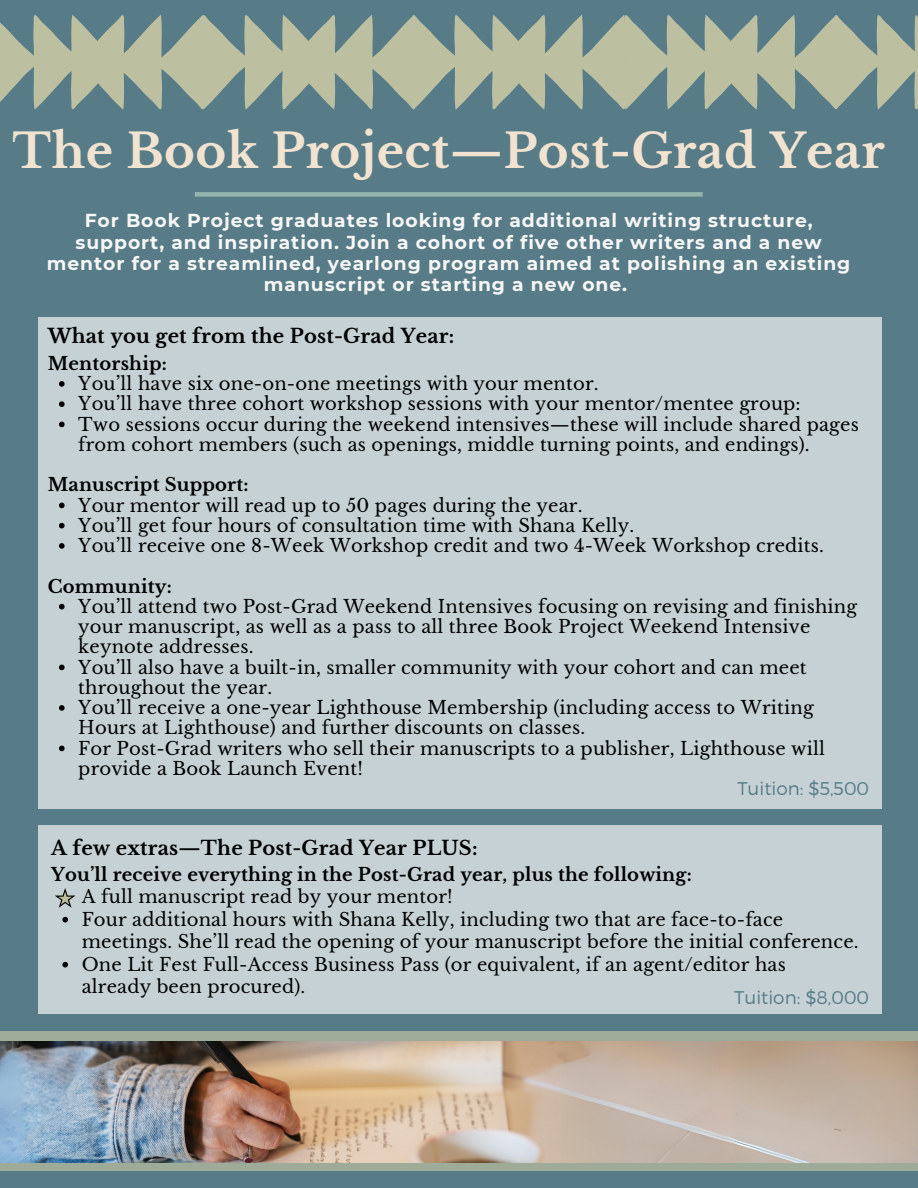
<style>
.page{position:relative;width:918px;height:1188px;background:#577c88}
.page>*{position:absolute;margin:0;border:0;box-sizing:border-box;transform-origin:0 0}
.t1{font:700 46.8px "Libre Baskerville";letter-spacing:.01em;color:#f2e3d0}
.t2{font:700 19.5px "Libre Baskerville";letter-spacing:.01em;color:#000}
.t3{font:700 18.75px/21.3px "Montserrat";letter-spacing:.05em;color:#f6f6f6;text-align:center}
.t4{font:300 18.3px "Montserrat";color:#577c88}
.t5{font:18px/20.2px "Libre Baskerville";letter-spacing:.01em;color:#000}
.t6{font:700 18px "Libre Baskerville";letter-spacing:.01em;color:#000}
</style>
<div class="page">
<svg style="left:0;top:15px;width:918px;height:94px"></svg>
<div style="left:195px;top:192px;width:508px;height:5px;background:#93b5ac"></div>
<div style="left:38px;top:317px;width:843px;height:492px;background:#c5d1d4"></div>
<svg style="left:59px;top:381px;width:6px;height:6px"></svg>
<svg style="left:59px;top:401px;width:6px;height:6px"></svg>
<svg style="left:59px;top:422px;width:6px;height:5px"></svg>
<svg style="left:59px;top:503px;width:6px;height:5px"></svg>
<svg style="left:59px;top:523px;width:6px;height:5px"></svg>
<svg style="left:59px;top:543px;width:6px;height:6px"></svg>
<svg style="left:59px;top:604px;width:6px;height:5px"></svg>
<svg style="left:59px;top:665px;width:6px;height:5px"></svg>
<svg style="left:59px;top:705px;width:6px;height:6px"></svg>
<svg style="left:59px;top:746px;width:6px;height:5px"></svg>
<div style="left:38px;top:825px;width:844px;height:189px;background:#c5d1d4"></div>
<div style="left:0;top:1032px;width:918px;height:139px;background:#9eab98"></div>
<img style="left:0;top:1041px;width:918px;height:122px">
<svg style="left:62px;top:917px;width:6px;height:6px"></svg>
<svg style="left:62px;top:962px;width:6px;height:6px"></svg>
<svg style="left:55px;top:888px;width:21px;height:20px"></svg>
<p class="t1" style="left:13px;top:123px;width:874px">The Book Project—Post-Grad Year</p>
<p class="t3" style="left:47px;top:210px;width:805px">For Book Project graduates looking for additional writing structure, support, and inspiration. Join a cohort of five other writers and a new mentor for a streamlined, yearlong program aimed at polishing an existing manuscript or starting a new one.</p>
<p class="t2" style="left:48px;top:324px;width:408px">What you get from the Post-Grad Year:</p>
<p class="t6" style="left:48px;top:352px;width:121px">Mentorship:</p>
<p class="t5" style="left:78px;top:374px;width:522px">You’ll have six one-on-one meetings with your mentor.</p>
<p class="t5" style="left:78px;top:394px;width:724px">You’ll have three cohort workshop sessions with your mentor/mentee group:</p>
<p class="t5" style="left:78px;top:414px;width:782px">Two sessions occur during the weekend intensives—these will include shared pages from cohort members (such as openings, middle turning points, and endings).</p>
<p class="t6" style="left:48px;top:474px;width:202px">Manuscript Support:</p>
<p class="t5" style="left:78px;top:495px;width:506px">Your mentor will read up to 50 pages during the year.</p>
<h1 class="t5" style="left:78px;top:515px;width:557px">You’ll get four hours of consultation time with Shana Kelly.</h1>
<h2 class="t5" style="left:78px;top:536px;width:747px">You’ll receive one 8-Week Workshop credit and two 4-Week Workshop credits.</h2>
<h2 class="t6" style="left:48px;top:575px;width:126px">Community:</h2>
<h2 class="t5" style="left:78px;top:596px;width:781px">You’ll attend two Post-Grad Weekend Intensives focusing on revising and finishing your manuscript, as well as a pass to all three Book Project Weekend Intensive keynote addresses.</h2>
<p class="t5" style="left:78px;top:657px;width:730px">You’ll also have a built-in, smaller community with your cohort and can meet throughout the year.</p>
<p class="t5" style="left:78px;top:698px;width:737px">You’ll receive a one-year Lighthouse Membership (including access to Writing<br>Hours at Lighthouse) and further discounts on classes.</p>
<p class="t5" style="left:78px;top:738px;width:748px">For Post-Grad writers who sell their manuscripts to a publisher, Lighthouse will provide a Book Launch Event!</p>
<h2 class="t4" style="left:737px;top:777px;width:133px">Tuition: $5,500</h2>
<p class="t2" style="left:51px;top:836px;width:428px">A few extras—The Post-Grad Year PLUS:</p>
<p class="t6" style="left:51px;top:863px;width:642px">You’ll receive everything in the Post-Grad year, plus the following:</p>
<p class="t5" style="left:82px;top:887px;width:372px">A full manuscript read by your mentor!</p>
<p class="t5" style="left:82px;top:908px;width:778px;line-height:22.5px">Four additional hours with Shana Kelly, including two that are face-to-face meetings. She’ll read the opening of your manuscript before the initial conference.</p>
<p class="t5" style="left:82px;top:953px;width:706px;line-height:22.5px">One Lit Fest Full-Access Business Pass (or equivalent, if an agent/editor has already been procured).</p>
<h2 class="t4" style="left:734px;top:985px;width:136px">Tuition: $8,000</h2>
</div>
